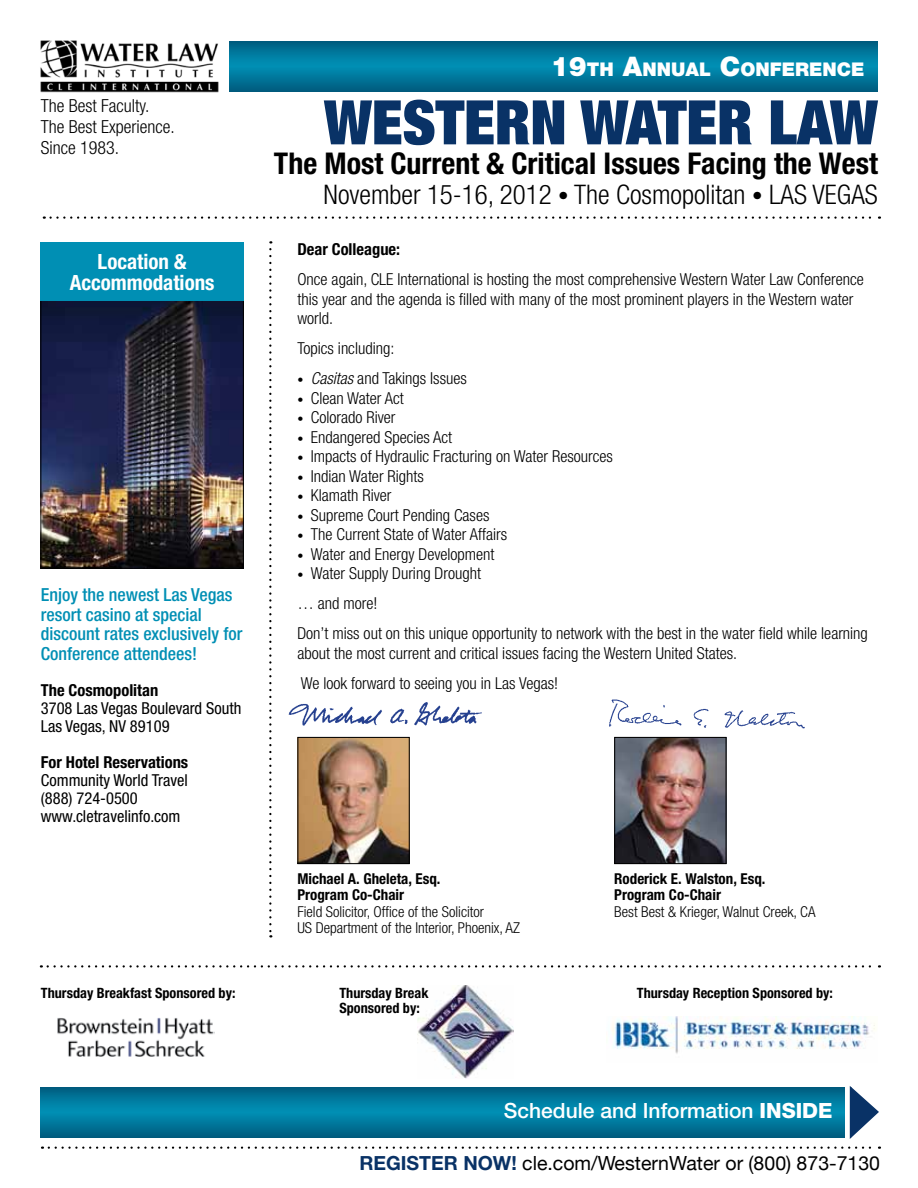
<style>
.page{position:relative;width:918px;height:1188px;background:#fff}
.page>*{position:absolute;margin:0;border:0;box-sizing:border-box;transform-origin:0 0}
.t1{font:900 expanded 61.5px "Helvetica Neue";color:#093266}
.t2{font:700 condensed 30px "Helvetica Neue";color:#000}
.t3{font:300 condensed 27px "Helvetica Neue";color:#000}
.t4{font:500 21px "Helvetica Neue";color:#fff}
.t5{font:700 condensed 21px/21px "Helvetica Neue";color:#fff;text-align:center}
.t6{font:19.5px "Helvetica Neue";color:#000}
.t7{font:900 18.9px "Helvetica Neue";color:#fff}
.t8{font:500 condensed 18px/19.5px "Helvetica Neue";color:#008fb4}
.t9{font:300 condensed 18px/21px "Helvetica Neue";color:#000}
.t10{font:300 condensed 16.5px/30px "Helvetica Neue";color:#000}
.t11{font:condensed 16.5px/18px "Helvetica Neue";color:#000}
.t12{font:700 condensed 16.5px "Helvetica Neue";color:#000}
.t13{font:300 condensed 15px/16.5px "Helvetica Neue";color:#000}
.t14{font:700 condensed 15px/16.5px "Helvetica Neue";color:#000}
.t15{font:700 condensed 14.25px "Helvetica Neue";color:#000}
.s1{font-size:27px}
.s2{font-size:21px}
.s3{font-size:12px}
.s4{font-style:italic}
.s5{font-weight:800}
.s6{font-weight:700;color:#093266}
</style>
<div class="page">
<svg style="left:230px;top:41px;width:648px;height:50px;background:#00769a"></svg>
<img style="left:40px;top:41px;width:179px;height:51px">
<svg style="left:41px;top:1087px;width:803px;height:50px;background:#00769a"></svg>
<svg style="left:849px;top:1086px;width:30px;height:53px"></svg>
<svg style="left:51px;top:216px;width:829px;height:3px"></svg>
<svg style="left:49px;top:1147px;width:831px;height:2px"></svg>
<svg style="left:269px;top:241px;width:3px;height:696px"></svg>
<img style="left:288px;top:702px;width:194px;height:24px">
<img style="left:609px;top:699px;width:196px;height:38px">
<img style="left:42px;top:301px;width:200px;height:266px">
<div style="left:40px;top:292px;width:204px;height:277px;border:1px solid #000"></div>
<img style="left:299px;top:739px;width:109px;height:123px">
<div style="left:297px;top:737px;width:113px;height:127px;border:1px solid #000"></div>
<img style="left:616px;top:739px;width:109px;height:123px">
<div style="left:614px;top:737px;width:113px;height:127px;border:1px solid #000"></div>
<img style="left:57px;top:1018px;width:158px;height:39px">
<img style="left:418px;top:985px;width:95px;height:94px">
<img style="left:612px;top:1016px;width:263px;height:38px">
<svg style="left:48px;top:965px;width:832px;height:3px"></svg>
<div style="left:40px;top:242px;width:204px;height:59px;background:#008fb4"></div>
<p class="t9" style="left:41px;top:95px;width:135px">The Best Faculty.<br>The Best Experience.<br>Since 1983.</p>
<p class="t5" style="left:70px;top:251px;width:146px">Location &amp;<br>Accommodations</p>
<p class="t8" style="left:41px;top:585px;width:203px">Enjoy the newest Las Vegas resort casino at special discount rates exclusively for<br>Conference attendees!</p>
<p class="t12" style="left:41px;top:680px;width:119px">The Cosmopolitan</p>
<p class="t11" style="left:41px;top:699px;width:202px">3708 Las Vegas Boulevard South<br>Las Vegas, NV 89109</p>
<p class="t12" style="left:41px;top:752px;width:149px">For Hotel Reservations</p>
<p class="t11" style="left:41px;top:771px;width:149px">Community World Travel (888) 724-0500 www.cletravelinfo.com</p>
<p class="t15" style="left:41px;top:984px;width:196px">Thursday Breakfast Sponsored by:</p>
<p class="t7" style="left:551px;top:58px;width:315px"><span class="s1">19</span>TH <span class="s1">A</span>NNUAL <span class="s1">C</span>ONFERENCE</p>
<h1 class="t1" style="left:324px;top:83px;width:556px">WESTERN WATER LAW</h1>
<h2 class="t2" style="left:274px;top:146px;width:605px">The Most Current &amp; Critical Issues Facing the West</h2>
<h3 class="t3" style="left:324px;top:179px;width:556px">November 15-16, 2012 <span class="s2">•</span> The Cosmopolitan <span class="s2">•</span> LAS VEGAS</h3>
<p class="t12" style="left:297px;top:239px;width:104px">Dear Colleague:</p>
<p class="t10" style="left:297px;top:269px;width:568px;line-height:19.5px">Once again, CLE International is hosting the most comprehensive Western Water Law Conference this year and the agenda is filled with many of the most prominent players in the Western water world.</p>
<p class="t10" style="left:297px;top:333px;width:99px">Topics including:</p>
<p class="t10" style="left:297px;top:363px;width:171px"><span class="s3">•</span> <span class="s4">Casitas</span> and Takings Issues</p>
<p class="t10" style="left:297px;top:383px;width:108px"><span class="s3">•</span> Clean Water Act</p>
<p class="t10" style="left:297px;top:402px;width:100px"><span class="s3">•</span> Colorado River</p>
<p class="t10" style="left:297px;top:422px;width:156px"><span class="s3">•</span> Endangered Species Act</p>
<p class="t10" style="left:297px;top:441px;width:317px"><span class="s3">•</span> Impacts of Hydraulic Fracturing on Water Resources</p>
<p class="t10" style="left:297px;top:461px;width:128px"><span class="s3">•</span> Indian Water Rights</p>
<p class="t10" style="left:297px;top:480px;width:96px"><span class="s3">•</span> Klamath River</p>
<p class="t10" style="left:297px;top:500px;width:194px"><span class="s3">•</span> Supreme Court Pending Cases</p>
<p class="t10" style="left:297px;top:519px;width:211px"><span class="s3">•</span> The Current State of Water Affairs</p>
<p class="t10" style="left:297px;top:539px;width:199px"><span class="s3">•</span> Water and Energy Development</p>
<p class="t10" style="left:297px;top:558px;width:572px"><span class="s3">•</span> Water Supply During Drought<br>… and more!<br>Don’t miss out on this unique opportunity to network with the best in the water field while learning</p>
<p class="t10" style="left:297px;top:638px;width:441px">about the most current and critical issues facing the Western United States.<br>We look forward to seeing you in Las Vegas!</p>
<p class="t14" style="left:297px;top:870px;width:145px">Michael A. Gheleta, Esq.<br>Program Co-Chair</p>
<p class="t13" style="left:297px;top:903px;width:224px">Field Solicitor, Office of the Solicitor<br>US Department of the Interior, Phoenix, AZ</p>
<p class="t14" style="left:614px;top:870px;width:153px">Roderick E. Walston, Esq.<br>Program Co-Chair</p>
<p class="t13" style="left:614px;top:903px;width:203px">Best Best &amp; Krieger, Walnut Creek, CA</p>
<p class="t15" style="left:339px;top:984px;width:91px">Thursday Break</p>
<p class="t15" style="left:637px;top:984px;width:198px">Thursday Reception Sponsored by:</p>
<p class="t15" style="left:339px;top:999px;width:82px">Sponsored by:</p>
<p class="t4" style="left:504px;top:1098px;width:330px">Schedule and Information <span class="s5">INSIDE</span></p>
<p class="t6" style="left:359px;top:1151px;width:522px"><span class="s6">REGISTER NOW!</span> cle.com/WesternWater or (800) 873-7130</p>
</div>
